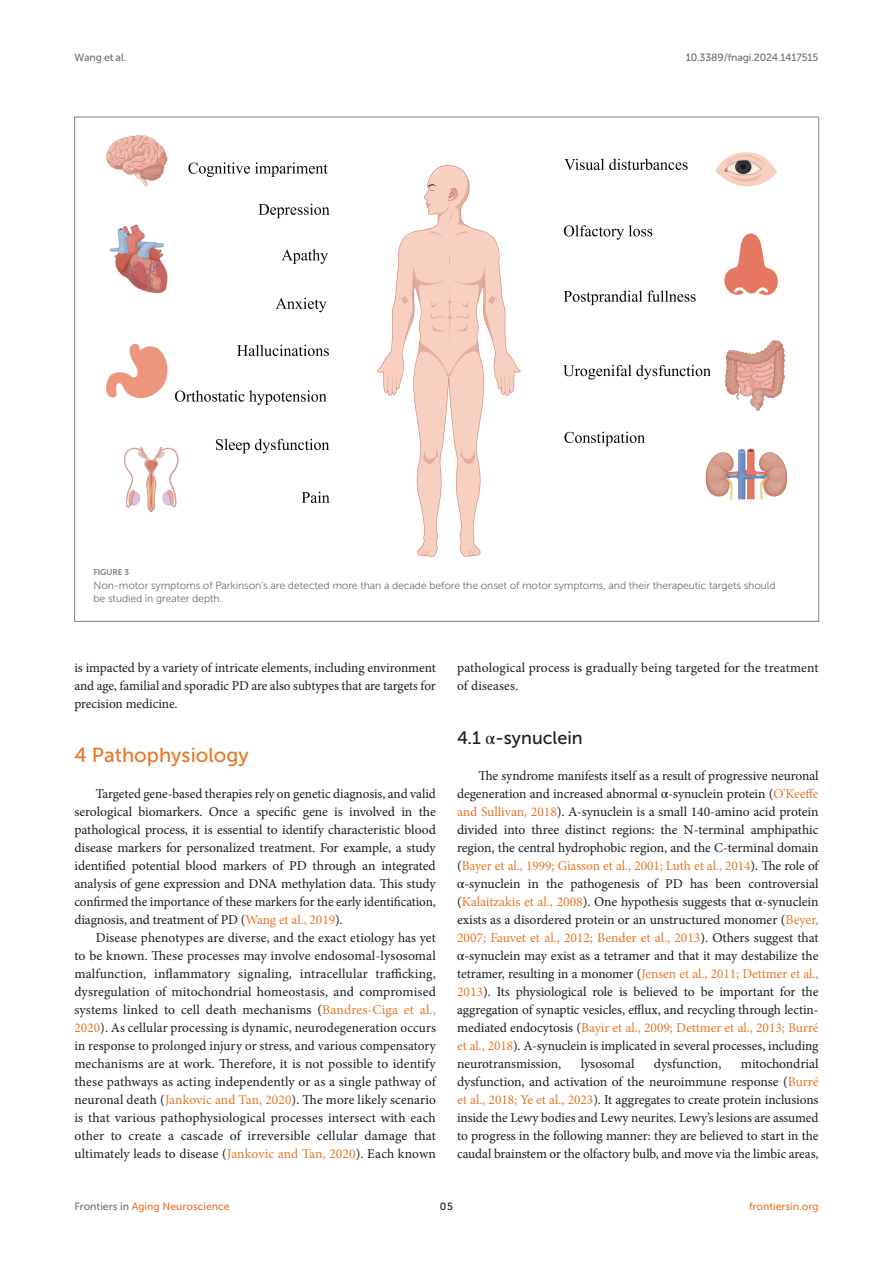
<style>
.page{position:relative;width:893px;height:1263px;background:#fff}
.page>*{position:absolute;margin:0;border:0;box-sizing:border-box;transform-origin:0 0}
.HEAD_1{font:20.25px "Museo Sans 500";color:#e87626}
.HEAD_2{font:18px "Museo Sans 500";color:#1b1c1b}
.TEXT_FLUSH{font:13.5px/18px "Minion Pro";letter-spacing:-.005em;color:#1b1c1b;text-align:justify}
.TEXT{font:13.5px/18px "Minion Pro";letter-spacing:.005em;color:#1b1c1b;text-align:justify}
.FIG_LEG{font:10.5px/13.5px "Museo Sans 300";letter-spacing:-.01em;color:#706f70}
.t1{font:10.5px "Museo Sans 500";color:#e87626}
.t2{font:10.5px "Museo Sans 500";letter-spacing:-.015em;color:#706f70}
.t3{font:10.5px "Museo Sans 500";color:#1b1c1b}
.FIG_HD{font:8.25px "Museo Sans 700";letter-spacing:-.01em;color:#7e7f7f}
.s1{color:#e87626}
.s2{font-family:"STIX General"}
.s3{color:#706f70}
</style>
<div class="page">
<img style="left:106px;top:136px;width:681px;height:421px">
<p class="t2" style="left:74px;top:51px;width:53px">Wang et al.</p>
<p class="t2" style="left:686px;top:51px;width:134px">10.3389/fnagi.2024.1417515</p>
<p class="FIG_HD" style="left:94px;top:568px;width:37px">FIGURE 3</p>
<p class="FIG_LEG" style="left:94px;top:579px;width:683px">Non-motor symptoms of Parkinson’s are detected more than a decade before the onset of motor symptoms, and their therapeutic targets should be studied in greater depth.</p>
<p class="TEXT" style="left:74px;top:659px;width:363px">is impacted by a variety of intricate elements, including environment and age, familial and sporadic PD are also subtypes that are targets for precision medicine.</p>
<p class="HEAD_1" style="left:74px;top:744px;width:176px">4 Pathophysiology</p>
<p class="TEXT_FLUSH" style="left:74px;top:785px;width:363px;text-indent:21px">Targeted gene-based therapies rely on genetic diagnosis, and valid serological biomarkers. Once a specific gene is involved in the pathological process, it is essential to identify characteristic blood disease markers for personalized treatment. For example, a study identified potential blood markers of PD through an integrated analysis of gene expression and DNA methylation data. This study confirmed the importance of these markers for the early identification, diagnosis, and treatment of PD (<span class="s1">Wang et al., 2019</span>).</p>
<p class="TEXT" style="left:74px;top:929px;width:363px;text-indent:21px">Disease phenotypes are diverse, and the exact etiology has yet to be known. These processes may involve endosomal-lysosomal malfunction, inflammatory signaling, intracellular trafficking, dysregulation of mitochondrial homeostasis, and compromised systems linked to cell death mechanisms (<span class="s1">Bandres-Ciga et al., 2020</span>). As cellular processing is dynamic, neurodegeneration occurs in response to prolonged injury or stress, and various compensatory mechanisms are at work. Therefore, it is not possible to identify these pathways as acting independently or as a single pathway of neuronal death (<span class="s1">Jankovic and Tan, 2020</span>). The more likely scenario is that various pathophysiological processes intersect with each other to create a cascade of irreversible cellular damage that ultimately leads to disease (<span class="s1">Jankovic and Tan, 2020</span>). Each known</p>
<p class="TEXT" style="left:457px;top:659px;width:363px">pathological process is gradually being targeted for the treatment of diseases.</p>
<p class="HEAD_2" style="left:457px;top:728px;width:127px">4.1 <span class="s2">α</span>-synuclein</p>
<p class="TEXT_FLUSH" style="left:457px;top:767px;width:363px;text-indent:21px">The syndrome manifests itself as a result of progressive neuronal degeneration and increased abnormal <span class="s2">α</span>-synuclein protein (<span class="s1">O'Keeffe and Sullivan, 2018</span>). A-synuclein is a small 140-amino acid protein divided into three distinct regions: the N-terminal amphipathic region, the central hydrophobic region, and the C-terminal domain (<span class="s1">Bayer et al., 1999; Giasson et al., 2001; Luth et al., 2014</span>). The role of <span class="s2">α</span>-synuclein in the pathogenesis of PD has been controversial (<span class="s1">Kalaitzakis et al., 2008</span>). One hypothesis suggests that <span class="s2">α</span>-synuclein exists as a disordered protein or an unstructured monomer (<span class="s1">Beyer, 2007; Fauvet et al., 2012; Bender et al., 2013</span>). Others suggest that <span class="s2">α</span>-synuclein may exist as a tetramer and that it may destabilize the tetramer, resulting in a monomer (<span class="s1">Jensen et al., 2011; Dettmer et al., 2013</span>). Its physiological role is believed to be important for the aggregation of synaptic vesicles, efflux, and recycling through lectin&shy;mediated endocytosis (<span class="s1">Bayir et al., 2009; Dettmer et al., 2013; Burré et al., 2018</span>). A-synuclein is implicated in several processes, including neurotransmission,</p>
<p class="TEXT_FLUSH" style="left:457px;top:1055px;width:363px;text-indent:284px">mitochondrial dysfunction, and activation of the neuroimmune response (<span class="s1">Burré et al., 2018; Ye et al., 2023</span>). It aggregates to create protein inclusions inside the Lewy bodies and Lewy neurites. Lewy’s lesions are assumed to progress in the following manner: they are believed to start in the caudal brainstem or the olfactory bulb, and move via the limbic areas,</p>
<p class="TEXT_FLUSH" style="left:581px;top:1055px;width:55px">lysosomal</p>
<p class="TEXT_FLUSH" style="left:654px;top:1055px;width:69px">dysfunction,</p>
<p class="t1" style="left:74px;top:1200px;width:157px"><span class="s3">Frontiers in</span> Aging Neuroscience</p>
<p class="t3" style="left:440px;top:1200px;width:14px">05</p>
<p class="t1" style="left:749px;top:1200px;width:71px">frontiersin.org</p>
</div>
